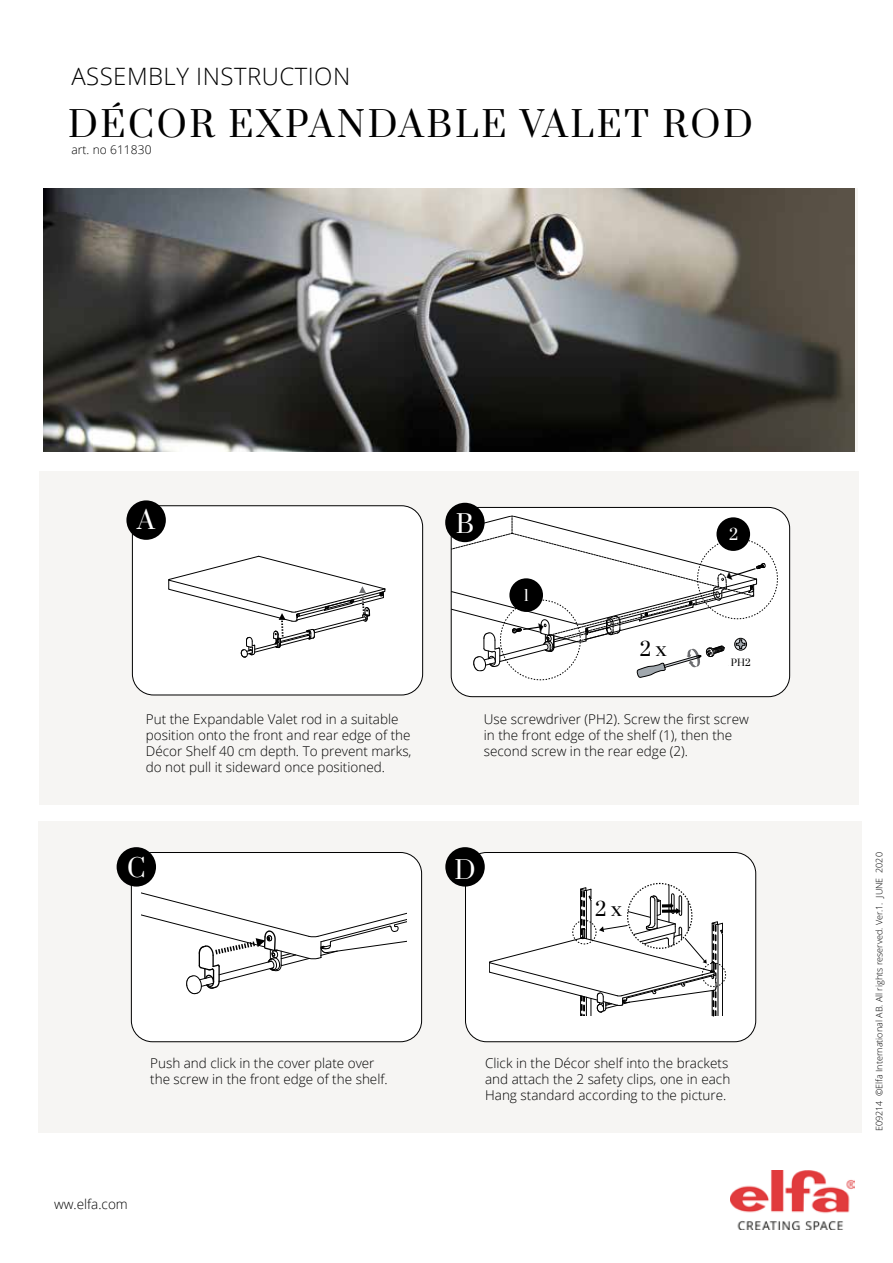
<style>
.page{position:relative;width:893px;height:1263px;background:#fff}
.page>*{position:absolute;margin:0;border:0;box-sizing:border-box;transform-origin:0 0}
.t1{font:34.8px "Prata Elfa Regular";letter-spacing:.075em;color:#000}
.t2{font:24.75px "Prata Elfa Regular";color:#fff}
.t3{font:300 24px "Open Sans";letter-spacing:.02em;color:#000}
.t4{font:18.75px "Prata Elfa Regular";color:#000}
.t5{font:15px "Prata Elfa Regular";color:#fff}
.t6{font:300 13.5px/16.2px "Open Sans";color:#000}
.t7{font:300 13.35px "Open Sans";color:#fff}
.t8{font:300 12px "Open Sans";letter-spacing:.005em;color:#000}
.t9{font:9.3px "Prata Elfa Regular";color:#000}
.t10{font:300 9px "Open Sans";color:#000}
</style>
<div class="page">
<img style="left:43px;top:188px;width:812px;height:263px">
<img style="left:731px;top:1171px;width:124px;height:58px">
<div style="left:40px;top:471px;width:819px;height:333px;background:#f6f5f3"></div>
<div style="left:39px;top:822px;width:823px;height:311px;background:#f6f5f3"></div>
<div style="left:451px;top:507px;width:339px;height:190px;background:#fff;border-radius:21px"></div>
<div style="left:451px;top:507px;width:339px;height:190px;border:1px solid #000;border-radius:21px"></div>
<div style="left:132px;top:506px;width:291px;height:189px;background:#fff;border-radius:21px"></div>
<div style="left:132px;top:505px;width:291px;height:190px;border:1px solid #000;border-radius:21px"></div>
<div style="left:126px;top:500px;width:40px;height:40px;background:#000;border-radius:50%"></div>
<div style="left:445px;top:503px;width:40px;height:39px;background:#000;border-radius:50%"></div>
<svg style="left:168px;top:556px;width:218px;height:102px"></svg>
<div style="left:131px;top:852px;width:291px;height:190px;background:#fff;border-radius:21px"></div>
<div style="left:131px;top:852px;width:291px;height:190px;border:1px solid #000;border-radius:21px"></div>
<div style="left:465px;top:852px;width:291px;height:190px;background:#fff;border-radius:21px"></div>
<div style="left:465px;top:852px;width:291px;height:190px;border:1px solid #000;border-radius:21px"></div>
<div style="left:117px;top:847px;width:39px;height:39px;background:#000;border-radius:50%"></div>
<div style="left:445px;top:847px;width:40px;height:39px;background:#000;border-radius:50%"></div>
<svg style="left:141px;top:884px;width:265px;height:110px"></svg>
<svg style="left:489px;top:882px;width:237px;height:134px"></svg>
<svg style="left:451px;top:516px;width:327px;height:164px"></svg>
<h3 class="t3" style="left:71px;top:60px;width:280px">ASSEMBLY INSTRUCTION</h3>
<h1 class="t1" style="left:68px;top:105px;width:686px">DÉCOR EXPANDABLE VALET ROD</h1>
<p class="t8" style="left:71px;top:141px;width:82px">art. no 611830</p>
<h2 class="t2" style="left:137px;top:506px;width:19px">A</h2>
<h2 class="t2" style="left:456px;top:510px;width:20px">B</h2>
<p class="t5" style="left:524px;top:587px;width:7px">1</p>
<p class="t7" style="left:524px;top:586px;width:9px">1</p>
<h3 class="t4" style="left:640px;top:639px;width:28px">2 x</h3>
<p class="t5" style="left:729px;top:526px;width:11px">2</p>
<p class="t7" style="left:730px;top:525px;width:9px">2</p>
<p class="t9" style="left:731px;top:657px;width:21px">PH2</p>
<p class="t6" style="left:146px;top:710px;width:267px">Put the Expandable Valet rod in a suitable position onto the front and rear edge of the Décor Shelf 40 cm depth. To prevent marks, do not pull it sideward once positioned.</p>
<p class="t6" style="left:484px;top:710px;width:267px">Use screwdriver (PH2). Screw the first screw in the front edge of the shelf (1), then the second screw in the rear edge (2).</p>
<h2 class="t2" style="left:127px;top:854px;width:20px">C</h2>
<h2 class="t2" style="left:454px;top:856px;width:23px">D</h2>
<h3 class="t4" style="left:595px;top:898px;width:28px">2 x</h3>
<p class="t6" style="left:150px;top:1054px;width:239px">Push and click in the cover plate over the screw in the front edge of the shelf.</p>
<p class="t6" style="left:485px;top:1054px;width:247px">Click in the Décor shelf into the brackets and attach the 2 safety clips, one in each<br>Hang standard according to the picture.</p>
<p class="t6" style="left:54px;top:1195px;width:75px">ww.elfa.com</p>
<p class="t10" style="left:873px;top:1131px;width:281px;rotate:-90deg">E09214 ©Elfa International AB. All rights reserved. Ver.1. JUNE 2020</p>
</div>
